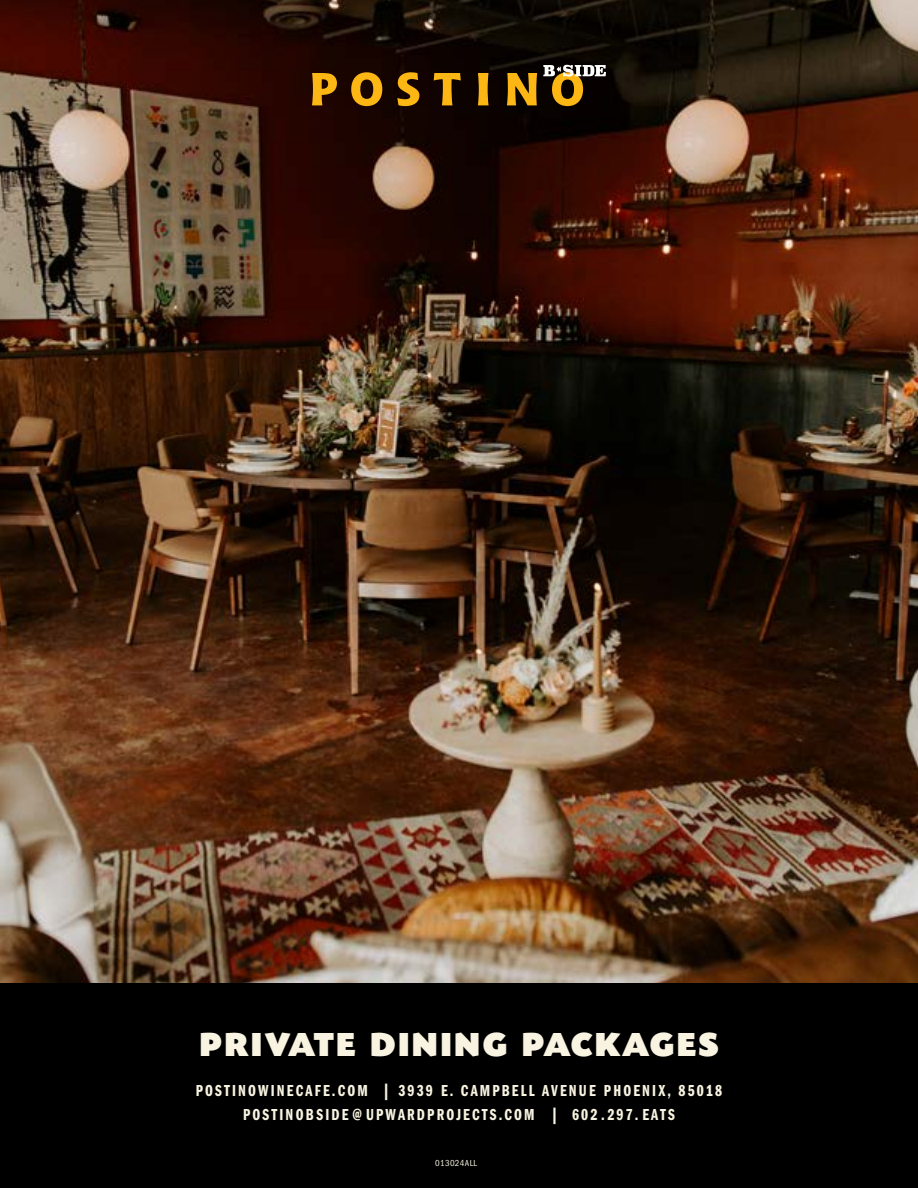
<style>
.page{position:relative;width:918px;height:1188px;background:#fff}
.page>*{position:absolute;margin:0;border:0;box-sizing:border-box;transform-origin:0 0}
.t1{font:900 34.5px "Today Sans Now Pro";letter-spacing:.07em;color:#f8f4e1}
.t2{font:16.5px/24px "Franklin Gothic Demi Cmpr";letter-spacing:.13em;color:#f8f4e1;text-align:center}
.t3{font:condensed 9px "Franklin Gothic";letter-spacing:.04em;color:#f8f4e1}
</style>
<div class="page">
<img style="left:0;top:0;width:918px;height:984px">
<div style="left:0;top:984px;width:918px;height:204px;background:#000"></div>
<svg style="left:312px;top:73px;width:25px;height:32px"></svg>
<svg style="left:351px;top:72px;width:31px;height:34px"></svg>
<svg style="left:397px;top:72px;width:22px;height:34px"></svg>
<svg style="left:434px;top:73px;width:27px;height:32px"></svg>
<svg style="left:478px;top:73px;width:11px;height:32px"></svg>
<svg style="left:507px;top:73px;width:30px;height:32px"></svg>
<svg style="left:543px;top:65px;width:63px;height:41px;background:#6a562f"></svg>
<h1 class="t1" style="left:199px;top:1024px;width:521px">PRIVATE DINING PACKAGES</h1>
<p class="t2" style="left:196px;top:1079px;width:528px">POSTINOWINECAFE.COM | 3939 E. CAMPBELL AVENUE PHOENIX, 85018<br>POSTINOBSIDE@ UPWARDPROJECTS.COM | 602.297.EATS</p>
<p class="t3" style="left:435px;top:1158px;width:43px">013024ALL</p>
</div>
